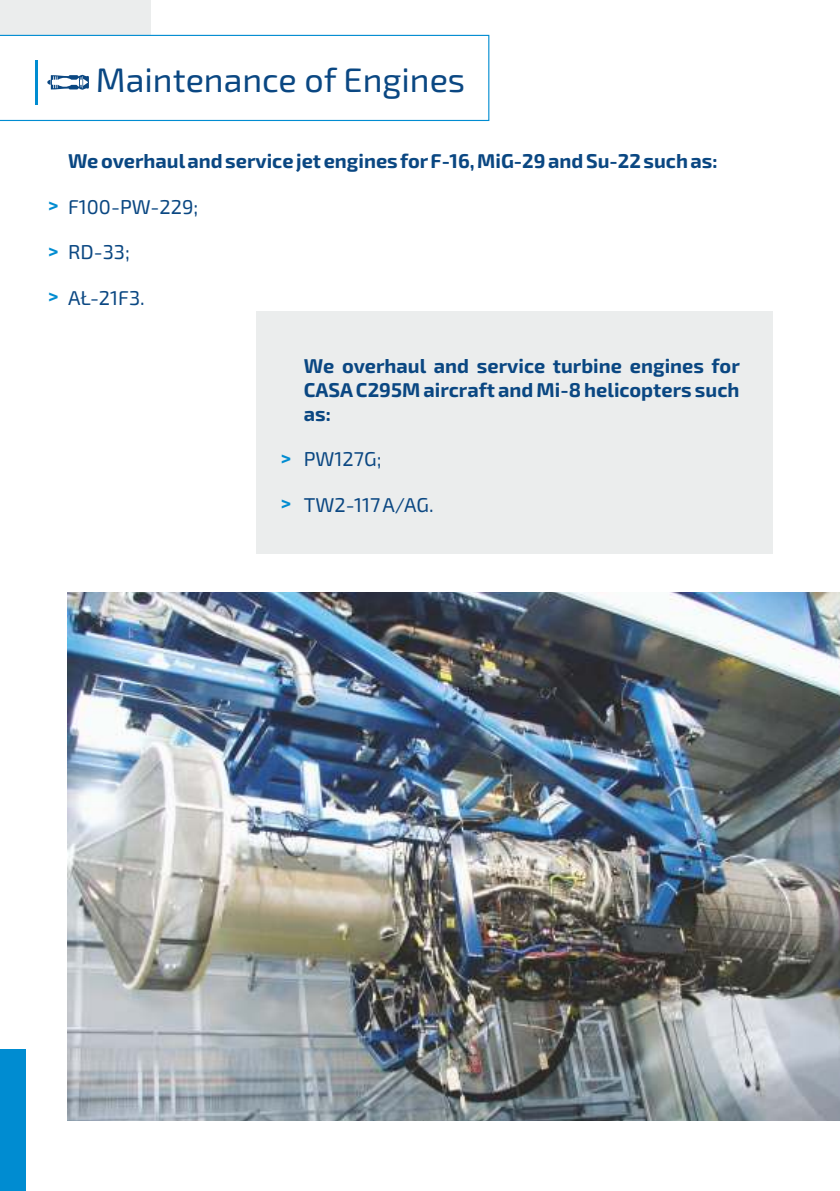
<style>
.page{position:relative;width:840px;height:1191px;background:#fff}
.page>*{position:absolute;margin:0;border:0;box-sizing:border-box;transform-origin:0 0}
.t1{font:34px "Exo 2";color:#0a4782}
.t2{font:700 20px/24px "Exo 2";color:#0a4782;text-align:justify}
.t3{font:20px "Exo 2";color:#0a4782}
.t4{font:700 20px "Exo 2";color:#008cd1}
</style>
<div class="page">
<img style="left:67px;top:592px;width:772px;height:528px">
<div style="left:0;top:0;width:151px;height:35px;background:#ebeded"></div>
<svg style="left:0;top:34px;width:489px;height:87px"></svg>
<hr style="left:35px;top:61px;width:3px;height:44px;background:#008cd1">
<div style="left:256px;top:311px;width:516px;height:242px;background:#ebeded"></div>
<div style="left:0;top:1049px;width:26px;height:142px;background:#008cd1"></div>
<svg style="left:47px;top:75px;width:42px;height:15px"></svg>
<h1 class="t1" style="left:96px;top:68px;width:370px">Maintenance of Engines</h1>
<p class="t4" style="left:48px;top:198px;width:12px">&gt;</p>
<p class="t4" style="left:48px;top:244px;width:12px">&gt;</p>
<p class="t4" style="left:48px;top:289px;width:12px">&gt;</p>
<p class="t2" style="left:68px;top:151px;width:650px">We overhauland service jet engines forF-16, MiG-29 and Su-22 such as:</p>
<p class="t3" style="left:68px;top:199px;width:132px">F100-PW-229;</p>
<p class="t3" style="left:68px;top:245px;width:63px">RD-33;</p>
<p class="t3" style="left:68px;top:291px;width:78px">AŁ-21F3.</p>
<p class="t4" style="left:281px;top:451px;width:12px">&gt;</p>
<p class="t4" style="left:281px;top:496px;width:12px">&gt;</p>
<p class="t2" style="left:304px;top:356px;width:437px">We overhaul and service turbine engines for CASAC295M aircraft and Mi-8 helicopters such as:</p>
<p class="t3" style="left:304px;top:452px;width:79px">PW127G;</p>
<p class="t3" style="left:304px;top:497px;width:131px">TW2-117 A/AG.</p>
</div>
